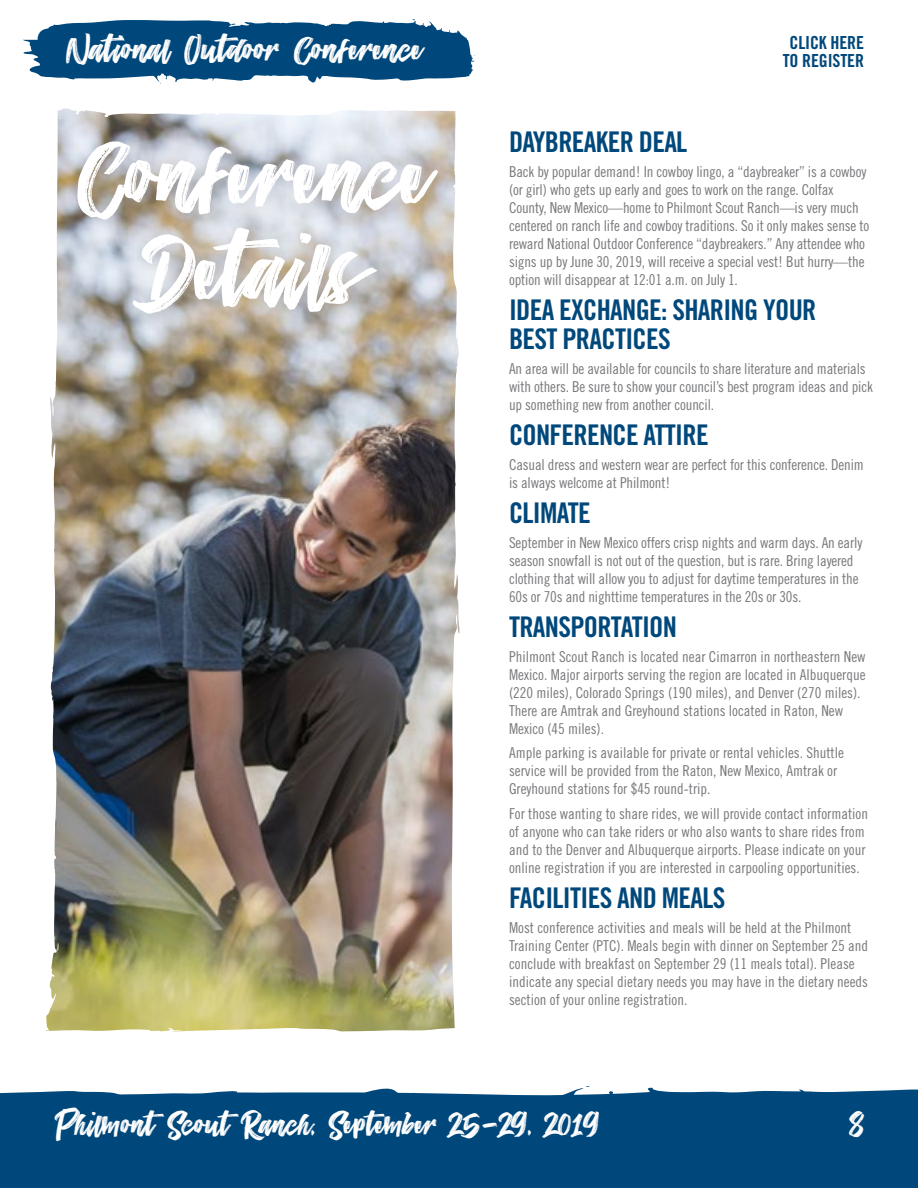
<style>
.page{position:relative;width:918px;height:1188px;background:#fff}
.page>*{position:absolute;margin:0;border:0;box-sizing:border-box;transform-origin:0 0}
.t1{font:74.25px/95.8px "The Conquer";letter-spacing:-.01em;color:#fff;text-align:center}
.t2{font:28.5px/28.5px "Trade Gothic LT Std Bd Cn 20";letter-spacing:-.025em;color:#00487b}
.t3{font:27px "The Conquer";letter-spacing:-.01em;color:#fff}
.t4{font:24px "The Conquer";color:#fff}
.t5{font:18px/18px "Trade Gothic LT Std Bd Cn 20";letter-spacing:-.01em;color:#00487b;text-align:center}
.t6{font:15px/18px "Trade Gothic LT Std Cn 18";color:#77787b}
</style>
<div class="page">
<div style="left:0;top:1133px;width:918px;height:55px;background:#00487b"></div>
<img style="left:0;top:19px;width:918px;height:1114px">
<div style="left:67px;top:130px;width:392px;height:205px;background:#231f20;opacity:.14"></div>
<h3 class="t3" style="left:66px;top:34px;width:357px">National Outdoor Conference</h3>
<h1 class="t1" style="left:76px;top:129px;width:352px">Conference<br>Details</h1>
<p class="t5" style="left:783px;top:33px;width:83px">CLICK HERE<br>TO REGISTER</p>
<h2 class="t2" style="left:509px;top:128px;width:180px">DAYBREAKER DEAL</h2>
<p class="t6" style="left:509px;top:163px;width:362px">Back by popular demand! In cowboy lingo, a “daybreaker” is a cowboy (or girl) who gets up early and goes to work on the range. Colfax County, New Mexico—home to Philmont Scout Ranch—is very much centered on ranch life and cowboy traditions. So it only makes sense to reward National Outdoor Conference “daybreakers.” Any attendee who signs up by June 30, 2019, will receive a special vest! But hurry—the option will disappear at 12:01 a.m. on July 1.</p>
<h2 class="t2" style="left:509px;top:296px;width:309px">IDEA EXCHANGE: SHARING YOUR<br>BEST PRACTICES</h2>
<p class="t6" style="left:509px;top:359px;width:365px">An area will be available for councils to share literature and materials with others. Be sure to show your council’s best program ideas and pick up something new from another council.</p>
<h2 class="t2" style="left:509px;top:420px;width:201px">CONFERENCE ATTIRE</h2>
<p class="t6" style="left:509px;top:455px;width:356px">Casual dress and western wear are perfect for this conference. Denim is always welcome at Philmont!</p>
<h2 class="t2" style="left:509px;top:498px;width:83px">CLIMATE</h2>
<p class="t6" style="left:509px;top:533px;width:355px">September in New Mexico offers crisp nights and warm days. An early season snowfall is not out of the question, but is rare. Bring layered clothing that will allow you to adjust for daytime temperatures in the 60s or 70s and nighttime temperatures in the 20s or 30s.</p>
<h2 class="t2" style="left:509px;top:612px;width:170px">TRANSPORTATION</h2>
<p class="t6" style="left:509px;top:647px;width:358px">Philmont Scout Ranch is located near Cimarron in northeastern New Mexico. Major airports serving the region are located in Albuquerque (220 miles), Colorado Springs (190 miles), and Denver (270 miles).<br>There are Amtrak and Greyhound stations located in Raton, New Mexico (45 miles).</p>
<p class="t6" style="left:509px;top:744px;width:336px">Ample parking is available for private or rental vehicles. Shuttle service will be provided from the Raton, New Mexico, Amtrak or<br>Greyhound stations for $45 round-trip.</p>
<p class="t6" style="left:509px;top:805px;width:361px">For those wanting to share rides, we will provide contact information of anyone who can take riders or who also wants to share rides from and to the Denver and Albuquerque airports. Please indicate on your online registration if you are interested in carpooling opportunities.</p>
<h2 class="t2" style="left:509px;top:884px;width:218px">FACILITIES AND MEALS</h2>
<p class="t6" style="left:509px;top:919px;width:361px">Most conference activities and meals will be held at the Philmont Training Center (PTC). Meals begin with dinner on September 25 and conclude with breakfast on September 29 (11 meals total). Please indicate any special dietary needs you may have in the dietary needs section of your online registration.</p>
<h3 class="t4" style="left:55px;top:1110px;width:545px">PhilmontScoutRanch, September 25-29, 2019</h3>
<h3 class="t4" style="left:849px;top:1110px;width:15px">8</h3>
</div>
